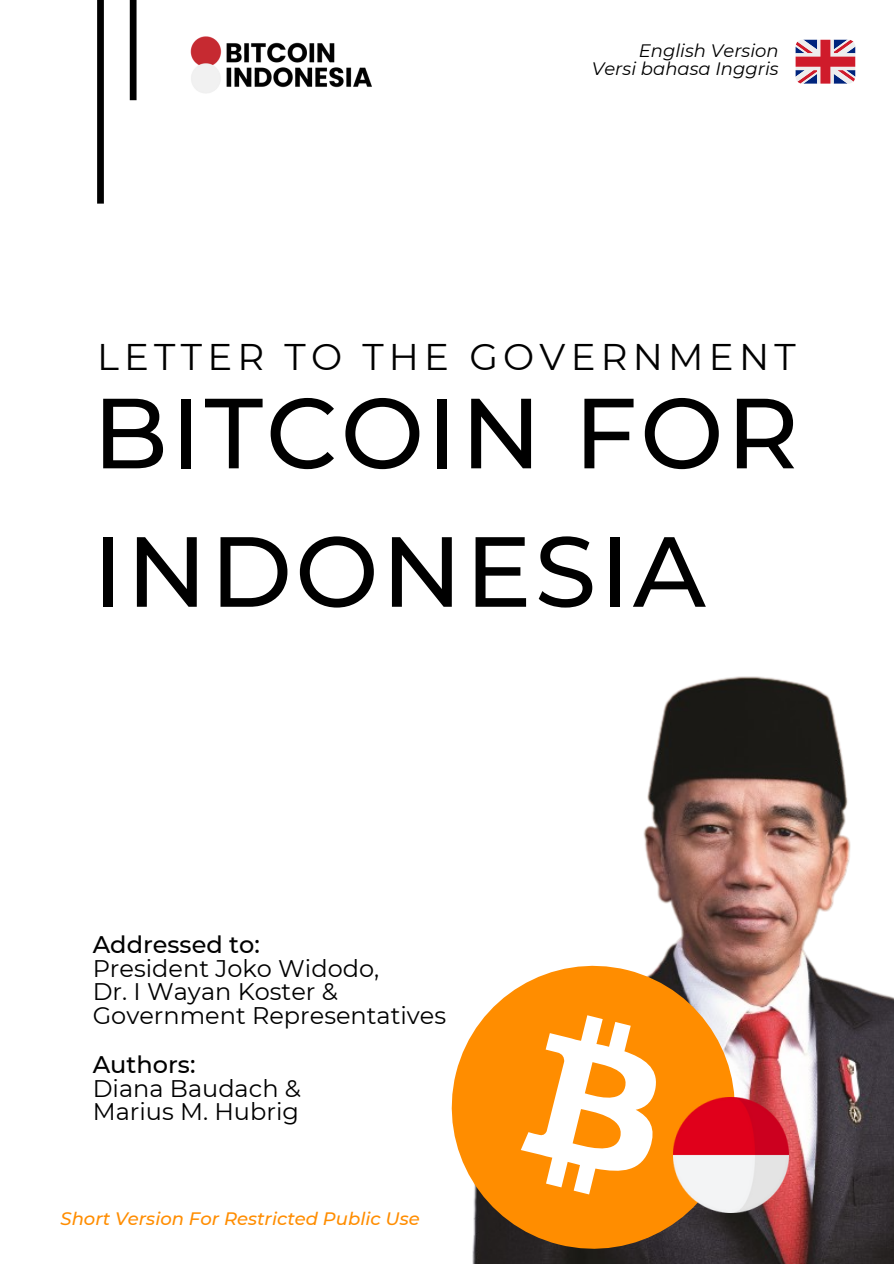
<style>
.page{position:relative;width:894px;height:1264px;background:#fff}
.page>*{position:absolute;margin:0;border:0;box-sizing:border-box;transform-origin:0 0}
.t1{font:500 99.3px/138.3px "Montserrat";letter-spacing:.03em;color:#000}
.t2{font:37.05px "Montserrat";letter-spacing:.14em;color:#000}
.t3{font:24px/23.7px "Montserrat";color:#000}
.t4{font:italic 500 18px "Montserrat";color:#ff8d00}
.t5{font:italic 18px "Montserrat";color:#000}
.s1{font-weight:500}
</style>
<div class="page">
<div style="left:97px;top:0;width:7px;height:204px;background:#000"></div>
<div style="left:130px;top:0;width:6px;height:100px;background:#000"></div>
<img style="left:472px;top:676px;width:421px;height:587px">
<svg style="left:451px;top:951px;width:297px;height:311px;fill:#ff8d00"></svg>
<svg style="left:520px;top:1015px;width:138px;height:179px"></svg>
<img style="left:673px;top:1097px;width:114px;height:115px">
<svg style="left:795px;top:40px;width:60px;height:44px;background:#c17689"></svg>
<img style="left:190px;top:36px;width:182px;height:57px">
<p class="t5" style="left:638px;top:40px;width:141px">English Version</p>
<h2 class="t5" style="left:591px;top:58px;width:188px">Versi bahasa Inggris</h2>
<h3 class="t2" style="left:97px;top:334px;width:700px">LETTER TO THE GOVERNMENT</h3>
<h1 class="t1" style="left:93px;top:363px;width:707px">BITCOIN FOR<br>INDONESIA</h1>
<p class="t3" style="left:93px;top:932px;width:355px"><span class="s1">Addressed to:<br></span>President Joko Widodo,<br>Dr. I Wayan Koster &amp;<br>Government Representatives</p>
<p class="t3" style="left:93px;top:1052px;width:210px"><span class="s1">Authors:<br></span>Diana Baudach &amp;<br>Marius M. Hubrig</p>
<p class="t4" style="left:60px;top:1207px;width:361px">Short Version For Restricted Public Use</p>
</div>
